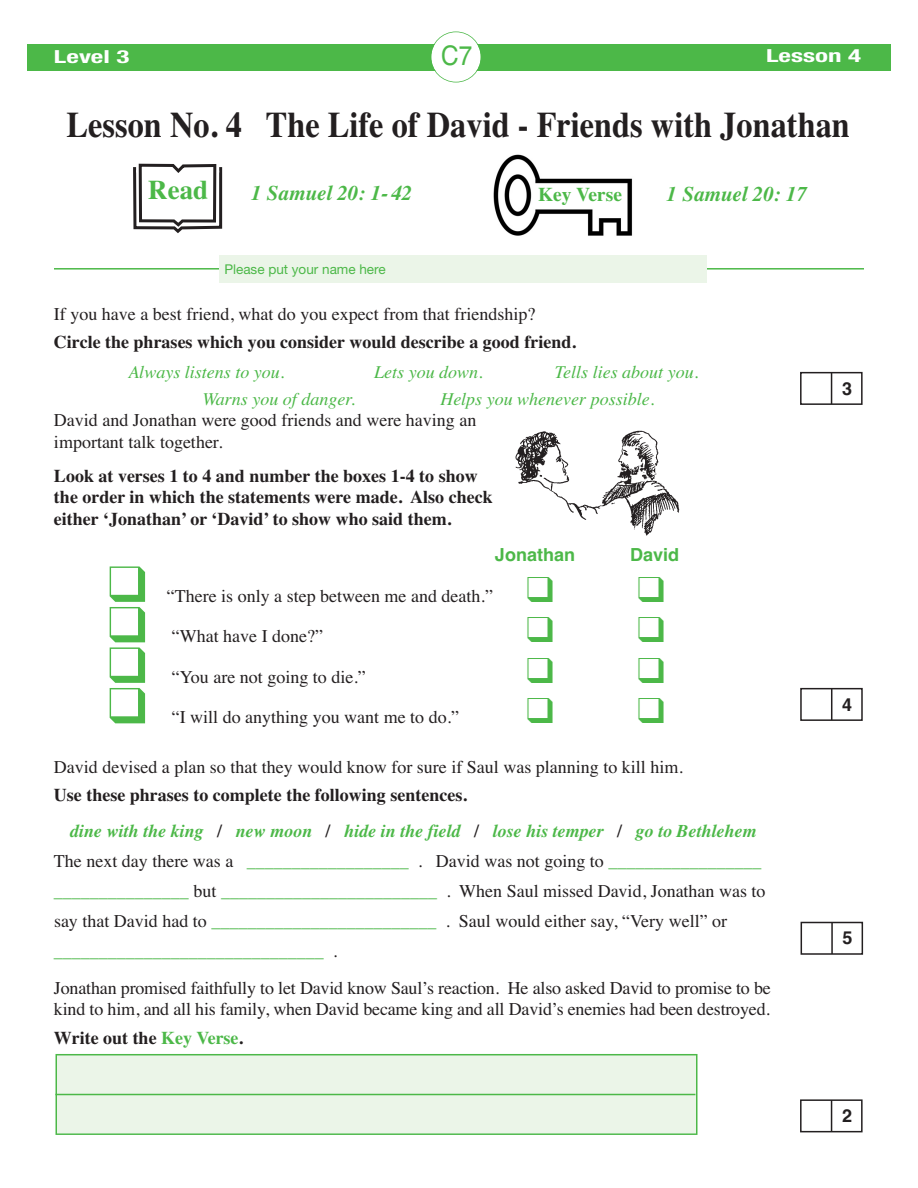
<style>
.page{position:relative;width:918px;height:1188px;background:#fff}
.page>*{position:absolute;margin:0;border:0;box-sizing:border-box;transform-origin:0 0}
.t1{font:700 36px "Times";color:#231f20;scale:.9 1}
.t2{font:700 27px "Times";color:#4cb848}
.t3{font:27px "Helvetica";color:#4cb848;scale:.9 1}
.t4{font:italic 700 21px "Times";color:#4cb848}
.t5{font:700 19.5px "Times";color:#4cb848}
.t6{font:18px/21.6px "Times";color:#231f20}
.t7{font:18px/30px "Times";color:#4cb848}
.t8{font:700 18px/21.6px "Times";color:#231f20}
.t9{font:italic 700 18px/36px "Times";color:#4cb848}
.t10{font:italic 18px "Times";color:#4cb848}
.t11{font:700 condensed 18px "Helvetica Neue";color:#fff;scale:1.5 1}
.t12{font:700 18px "Helvetica";color:#4cb848}
.t13{font:700 18px "Helvetica";color:#231f20}
.t14{font:13.5px "Helvetica Neue";color:#4cb848}
.s1{font-weight:400;font-style:italic;color:#4cb848}
.s2{font-weight:400;color:#4cb848}
.s3{color:#4cb848}
.s4{font-style:normal;color:#231f20}
.s5{color:#231f20}
</style>
<div class="page">
<svg style="left:133px;top:164px;width:89px;height:69px"></svg>
<div style="left:146px;top:178px;width:64px;height:33px;background:#fff"></div>
<img style="left:493px;top:154px;width:140px;height:82px">
<div style="left:27px;top:44px;width:864px;height:27px;background:#4cb848"></div>
<div style="left:431px;top:32px;width:50px;height:50px;background:#fff;border-radius:50%"></div>
<div style="left:430px;top:31px;width:51px;height:51px;border:2px solid #4cb848;border-radius:50%"></div>
<hr style="left:54px;top:268px;width:810px;height:2px;background:#4cb848">
<div style="left:219px;top:255px;width:487px;height:28px;background:#ebf5e8"></div>
<div style="left:57px;top:1055px;width:639px;height:78px;background:#ebf5e8"></div>
<div style="left:56px;top:1054px;width:642px;height:81px;border:2px solid #4cb848"></div>
<img style="left:515px;top:431px;width:165px;height:105px">
<svg style="left:800px;top:371px;width:63px;height:34px"></svg>
<svg style="left:800px;top:687px;width:63px;height:34px"></svg>
<svg style="left:800px;top:921px;width:64px;height:34px"></svg>
<svg style="left:800px;top:1099px;width:63px;height:34px"></svg>
<hr style="left:55px;top:1094px;width:640px;height:1px;background:#4cb848">
<p class="t11" style="left:54px;top:46px;width:52px">Level 3</p>
<h2 class="t3" style="left:441px;top:45px;width:36px">C7</h2>
<p class="t11" style="left:766px;top:46px;width:65px">Lesson 4</p>
<h1 class="t1" style="left:67px;top:111px;width:872px">Lesson No. 4 The Life of David - Friends with Jonathan</h1>
<h2 class="t2" style="left:148px;top:180px;width:61px">Read</h2>
<p class="t4" style="left:251px;top:185px;width:163px">1 Samuel 20: 1- 42</p>
<p class="t5" style="left:538px;top:187px;width:85px">Key Verse</p>
<p class="t4" style="left:667px;top:186px;width:142px">1 Samuel 20: 17</p>
<p class="t14" style="left:224px;top:264px;width:163px">Please put your name here</p>
<p class="t6" style="left:54px;top:305px;width:483px">If you have a best friend, what do you expect from that friendship?</p>
<p class="t8" style="left:128px;top:328px;width:449px;line-height:30px;text-indent:-74px">Circle the phrases which you consider would describe a good friend.<br><span class="s1">Always listens to you</span><span class="s2">.</span></p>
<p class="t10" style="left:374px;top:365px;width:110px">Lets you down.</p>
<p class="t10" style="left:555px;top:365px;width:145px">Tells lies about you.</p>
<p class="t10" style="left:203px;top:392px;width:154px">Warns you of danger.</p>
<p class="t10" style="left:440px;top:392px;width:215px">Helps you whenever possible.</p>
<p class="t6" style="left:54px;top:411px;width:424px">David and Jonathan were good friends and were having an important talk together.</p>
<p class="t8" style="left:54px;top:466px;width:440px">Look at verses 1 to 4 and number the boxes 1-4 to show the order in which the statements were made. Also check either ‘Jonathan’ or ‘David’ to show who said them.</p>
<p class="t12" style="left:495px;top:548px;width:82px">Jonathan</p>
<p class="t12" style="left:630px;top:548px;width:51px">David</p>
<p class="t6" style="left:108px;top:587px;width:447px"><span class="s3">❑</span> “There is only a step between me and death.” <span class="s3">❑</span></p>
<p class="t6" style="left:108px;top:627px;width:217px"><span class="s3">❑</span> “What have I done?”</p>
<p class="t6" style="left:108px;top:668px;width:259px"><span class="s3">❑</span> “You are not going to die.”</p>
<p class="t6" style="left:108px;top:708px;width:353px"><span class="s3">❑</span> “I will do anything you want me to do.”</p>
<p class="t6" style="left:54px;top:758px;width:630px">David devised a plan so that they would know for sure if Saul was planning to kill him.</p>
<p class="t9" style="left:70px;top:779px;width:688px;text-indent:-16px"><span class="s4">Use these phrases to complete the following sentences.<br></span>dine with the king <span class="s5">/</span> new moon <span class="s5">/</span> hide in the field <span class="s5">/</span> lose his temper <span class="s5">/</span> go to Bethlehem</p>
<p class="t7" style="left:54px;top:848px;width:713px"><span class="s5">The next day there was a</span> __________________ <span class="s5">. David was not going to</span> _________________ _______________ <span class="s5">but</span> ________________________ <span class="s5">. When Saul missed David, Jonathan was to say that David had to</span> _________________________ <span class="s5">. Saul would either say, “Very well” or </span>______________________________ <span class="s5">.</span></p>
<p class="t6" style="left:54px;top:979px;width:718px">Jonathan promised faithfully to let David know Saul’s reaction. He also asked David to promise to be kind to him, and all his family, when David became king and all David’s enemies had been destroyed.</p>
<p class="t8" style="left:54px;top:1029px;width:191px">Write out the <span class="s3">Key Verse</span>.</p>
<p class="t13" style="left:842px;top:382px;width:12px">3</p>
<p class="t13" style="left:842px;top:698px;width:12px">4</p>
<p class="t13" style="left:843px;top:931px;width:12px">5</p>
<p class="t13" style="left:842px;top:1109px;width:12px">2</p>
</div>
